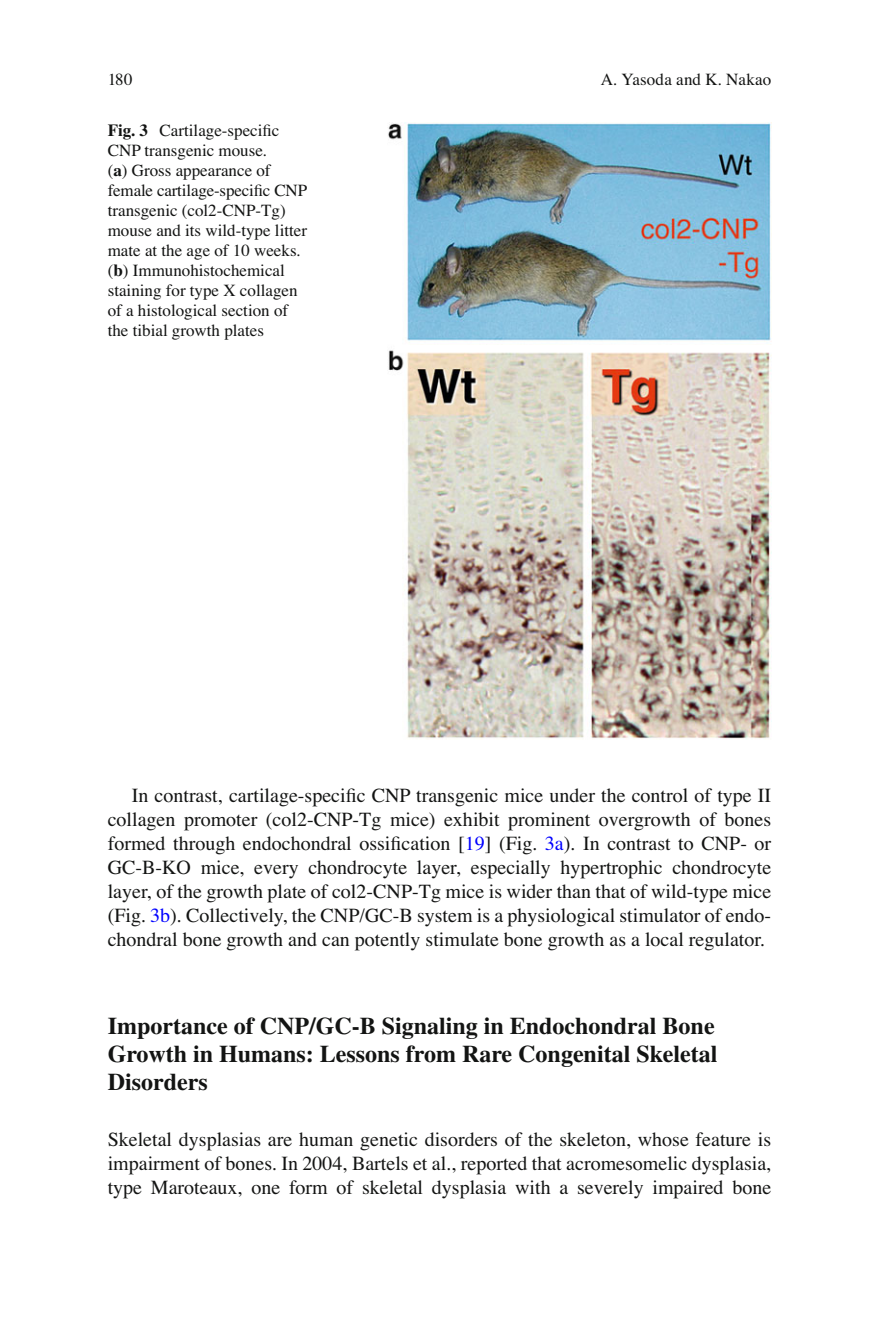
<style>
.page{position:relative;width:879px;height:1333px;background:#fff}
.page>*{position:absolute;margin:0;border:0;box-sizing:border-box;transform-origin:0 0}
.t1{font:700 24px/28px "Fmbwql Cbkpkk Qnpjwy Times";color:#131413;text-align:justify}
.t2{font:20px/24px "Fklkjd Lbhxnm Gwxqnn Times";color:#131413;text-align:justify}
.t3{font:17px/20px "Fklkjd Lbhxnm Gwxqnn Times";color:#131413}
.s1{font-family:"Fmbwql Cbkpkk Qnpjwy Times";font-weight:700}
.s2{color:#00f}
</style>
<div class="page">
<img style="left:388px;top:122px;width:383px;height:617px">
<p class="t3" style="left:108px;top:71px;width:26px">180</p>
<p class="t3" style="left:108px;top:121px;width:201px"><span class="s1">Fig. 3</span> Cartilage-specific<br>CNP transgenic mouse.<br>( <span class="s1">a</span> ) Gross appearance of female cartilage-specific CNP transgenic (col2-CNP-Tg) mouse and its wild-type litter mate at the age of 10 weeks. ( <span class="s1">b</span> ) Immunohistochemical staining for type X collagen of a histological section of the tibial growth plates</p>
<p class="t3" style="left:601px;top:71px;width:172px">A. Yasoda and K. Nakao</p>
<p class="t2" style="left:108px;top:785px;width:665px;text-indent:24px">In contrast, cartilage-specific CNP transgenic mice under the control of type II collagen promoter (col2-CNP-Tg mice) exhibit prominent overgrowth of bones formed through endochondral ossification [ <span class="s2">19</span> ] (Fig. <span class="s2">3a</span> ). In contrast to CNP- or GC-B-KO mice, every chondrocyte layer, especially hypertrophic chondrocyte layer, of the growth plate of col2-CNP-Tg mice is wider than that of wild-type mice (Fig. <span class="s2">3b</span> ). Collectively, the CNP/GC-B system is a physiological stimulator of endo&shy;chondral bone growth and can potently stimulate bone growth as a local regulator.</p>
<p class="t1" style="left:108px;top:1014px;width:611px">Importance of CNP/GC-B Signaling in Endochondral Bone Growth in Humans: Lessons from Rare Congenital Skeletal Disorders</p>
<p class="t2" style="left:108px;top:1129px;width:665px">Skeletal dysplasias are human genetic disorders of the skeleton, whose feature is impairment of bones. In 2004, Bartels et al., reported that acromesomelic dysplasia, type Maroteaux, one form of skeletal dysplasia with a severely impaired bone</p>
</div>
